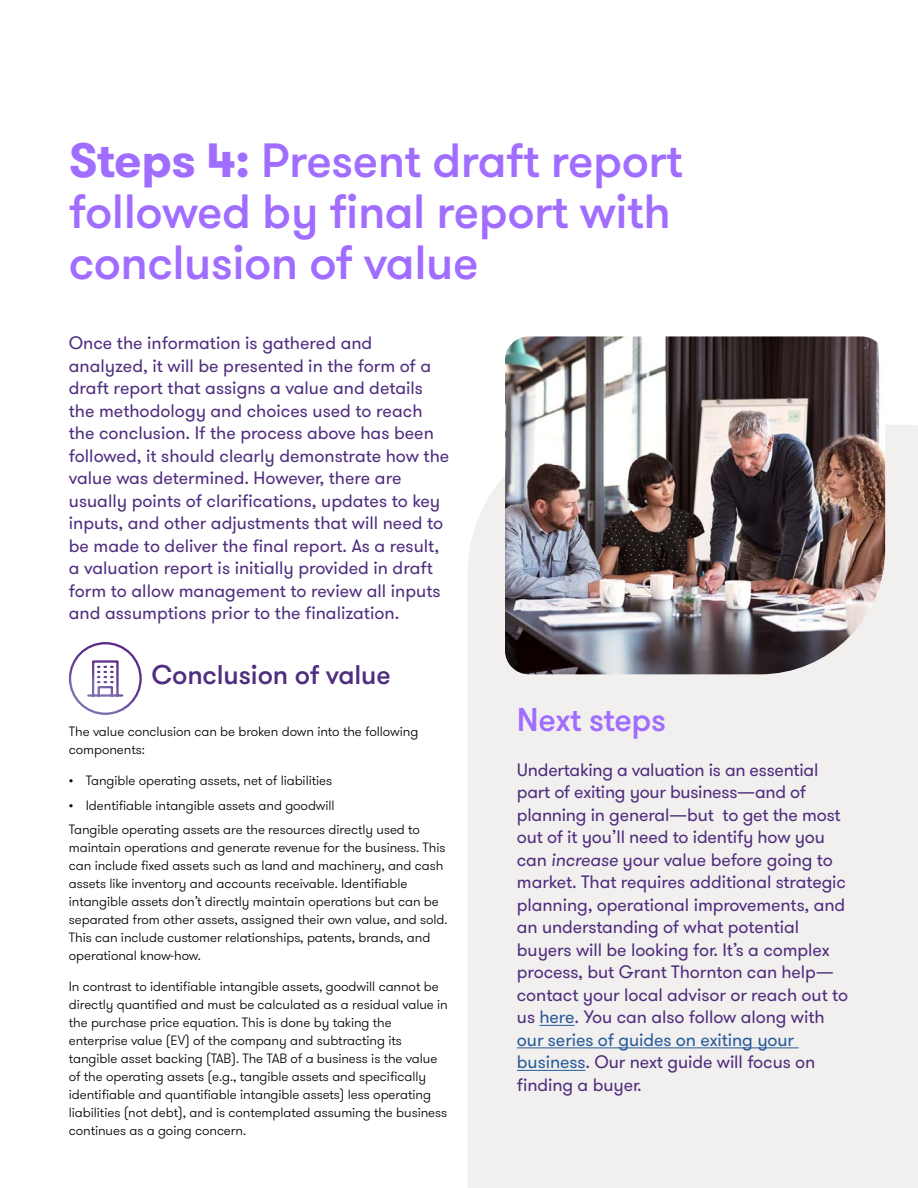
<style>
.page{position:relative;width:918px;height:1188px;background:#fff}
.page>*{position:absolute;margin:0;border:0;box-sizing:border-box;transform-origin:0 0}
.Body_H1_Headline_two_Bold_32_pt{font:500 48px/51px "GT Walsheim Pro";letter-spacing:-.01em;color:#a06dff}
.Body_H2_Headline_three_Light_18pt{font:500 33px "GT Walsheim Pro";letter-spacing:-.01em;color:#a06dff}
.Body_H2_Purple{font:500 27px "GT Walsheim Pro";letter-spacing:-.005em;color:#4f2d7f}
.Body_Opening_Paragraph_purple{font:18px/22.5px "GT Walsheim Pro";letter-spacing:-.005em;color:#4f2d7f}
.Body_Body_text{font:300 13.5px/18px "GT Walsheim Pro";letter-spacing:-.005em;color:#000}
.s1{font-weight:700}
.s2{font-style:italic}
.s3{color:#275b9b}
</style>
<div class="page">
<svg style="left:69px;top:642px;width:73px;height:73px"></svg>
<div style="left:468px;top:425px;width:450px;height:763px;background:#f2f0ee"></div>
<hr style="left:540px;top:1025px;width:35px;height:1px;background:#275b9b">
<hr style="left:517px;top:1048px;width:282px;height:1px;background:#275b9b">
<hr style="left:517px;top:1070px;width:68px;height:1px;background:#275b9b">
<img style="left:505px;top:336px;width:380px;height:338px">
<h1 class="Body_H1_Headline_two_Bold_32_pt" style="left:69px;top:136px;width:616px"><span class="s1">Steps 4:</span> Present draft report followed by final report with conclusion of value</h1>
<p class="Body_Opening_Paragraph_purple" style="left:69px;top:332px;width:382px">Once the information is gathered and analyzed, it will be presented in the form of a draft report that assigns a value and details the methodology and choices used to reach the conclusion. If the process above has been followed, it should clearly demonstrate how the value was determined. However, there are usually points of clarifications, updates to key inputs, and other adjustments that will need to be made to deliver the final report. As a result, a valuation report is initially provided in draft form to allow management to review all inputs and assumptions prior to the finalization.</p>
<h2 class="Body_H2_Purple" style="left:151px;top:658px;width:241px">Conclusion of value</h2>
<p class="Body_Body_text" style="left:69px;top:723px;width:351px">The value conclusion can be broken down into the following components:</p>
<p class="Body_Body_text" style="left:69px;top:772px;width:265px">• Tangible operating assets, net of liabilities</p>
<p class="Body_Body_text" style="left:69px;top:796px;width:267px">• Identifiable intangible assets and goodwill</p>
<p class="Body_Body_text" style="left:69px;top:821px;width:380px">Tangible operating assets are the resources directly used to maintain operations and generate revenue for the business. This can include fixed assets such as land and machinery, and cash assets like inventory and accounts receivable. Identifiable intangible assets don’t directly maintain operations but can be separated from other assets, assigned their own value, and sold.<br>This can include customer relationships, patents, brands, and operational know-how.</p>
<p class="Body_Body_text" style="left:69px;top:978px;width:381px">In contrast to identifiable intangible assets, goodwill cannot be directly quantified and must be calculated as a residual value in the purchase price equation. This is done by taking the enterprise value (EV) of the company and subtracting its tangible asset backing (TAB). The TAB of a business is the value of the operating assets (e.g., tangible assets and specifically identifiable and quantifiable intangible assets) less operating liabilities (not debt), and is contemplated assuming the business continues as a going concern.</p>
<h2 class="Body_H2_Headline_three_Light_18pt" style="left:517px;top:699px;width:151px">Next steps</h2>
<p class="Body_Opening_Paragraph_purple" style="left:517px;top:759px;width:333px">Undertaking a valuation is an essential part of exiting your business—and of planning in general—but to get the most out of it you’ll need to identify how you can <span class="s2">increase</span> your value before going to market. That requires additional strategic planning, operational improvements, and an understanding of what potential buyers will be looking for. It’s a complex process, but Grant Thornton can help— contact your local advisor or reach out to us <span class="s3">here</span>. You can also follow along with <span class="s3">our series of guides on exiting your business</span>. Our next guide will focus on finding a buyer.</p>
</div>
